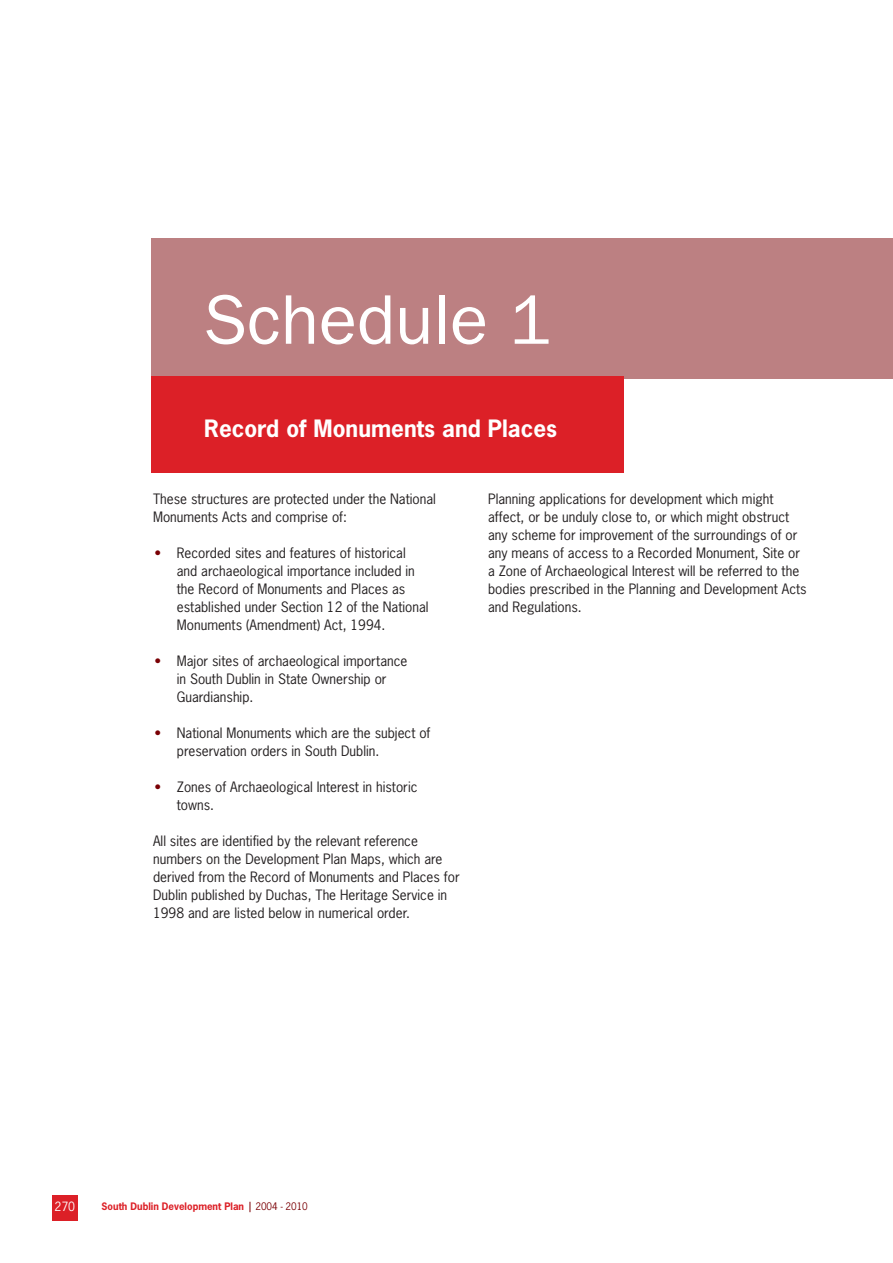
<style>
.page{position:relative;width:893px;height:1263px;background:#fff}
.page>*{position:absolute;margin:0;border:0;box-sizing:border-box;transform-origin:0 0}
.t1{font:70.5px "Franklin Gothic";color:#fff}
.t2{font:700 22.5px "News Gothic Std";color:#fff}
.t3{font:13.5px/18px "News Gothic Std";color:#231f20}
.t4{font:12px "News Gothic Std";color:#fff}
.t5{font:700 9.75px "News Gothic Std";color:#dc2027}
.s1{color:#7a0005}
.s2{font-weight:400;color:#7a0005}
</style>
<div class="page">
<div style="left:52px;top:1195px;width:26px;height:25px;background:#dc2027"></div>
<div style="left:152px;top:238px;width:741px;height:140px;background:#bc8082"></div>
<div style="left:152px;top:376px;width:472px;height:96px;background:#dc2027"></div>
<h1 class="t1" style="left:203px;top:279px;width:350px">Schedule 1</h1>
<h2 class="t2" style="left:204px;top:413px;width:134px">Sub Heading</h2>
<h2 class="t2" style="left:204px;top:413px;width:354px">Record of Monuments and Places</h2>
<p class="t3" style="left:153px;top:490px;width:284px">These structures are protected under the National<br>Monuments Acts and comprise of:</p>
<p class="t3" style="left:177px;top:544px;width:253px;text-indent:-22px"><span class="s1">•</span> Recorded sites and features of historical and archaeological importance included in the Record of Monuments and Places as established under Section 12 of the National Monuments (Amendment) Act, 1994.</p>
<p class="t3" style="left:177px;top:652px;width:232px;text-indent:-22px"><span class="s1">•</span> Major sites of archaeological importance in South Dublin in State Ownership or<br>Guardianship.</p>
<p class="t3" style="left:177px;top:724px;width:255px;text-indent:-22px"><span class="s1">•</span> National Monuments which are the subject of preservation orders in South Dublin.</p>
<p class="t3" style="left:177px;top:778px;width:242px;text-indent:-22px"><span class="s1">•</span> Zones of Archaeological Interest in historic towns.</p>
<p class="t3" style="left:153px;top:832px;width:308px">All sites are identified by the relevant reference numbers on the Development Plan Maps, which are derived from the Record of Monuments and Places for Dublin published by Duchas, The Heritage Service in 1998 and are listed below in numerical order.</p>
<p class="t3" style="left:488px;top:490px;width:320px">Planning applications for development which might affect, or be unduly close to, or which might obstruct any scheme for improvement of the surroundings of or any means of access to a Recorded Monument, Site or a Zone of Archaeological Interest will be referred to the bodies prescribed in the Planning and Development Acts and Regulations.</p>
<p class="t4" style="left:54px;top:1199px;width:22px">270</p>
<p class="t5" style="left:102px;top:1200px;width:208px">South Dublin Development Plan <span class="s2">2004 - 2010</span></p>
</div>
